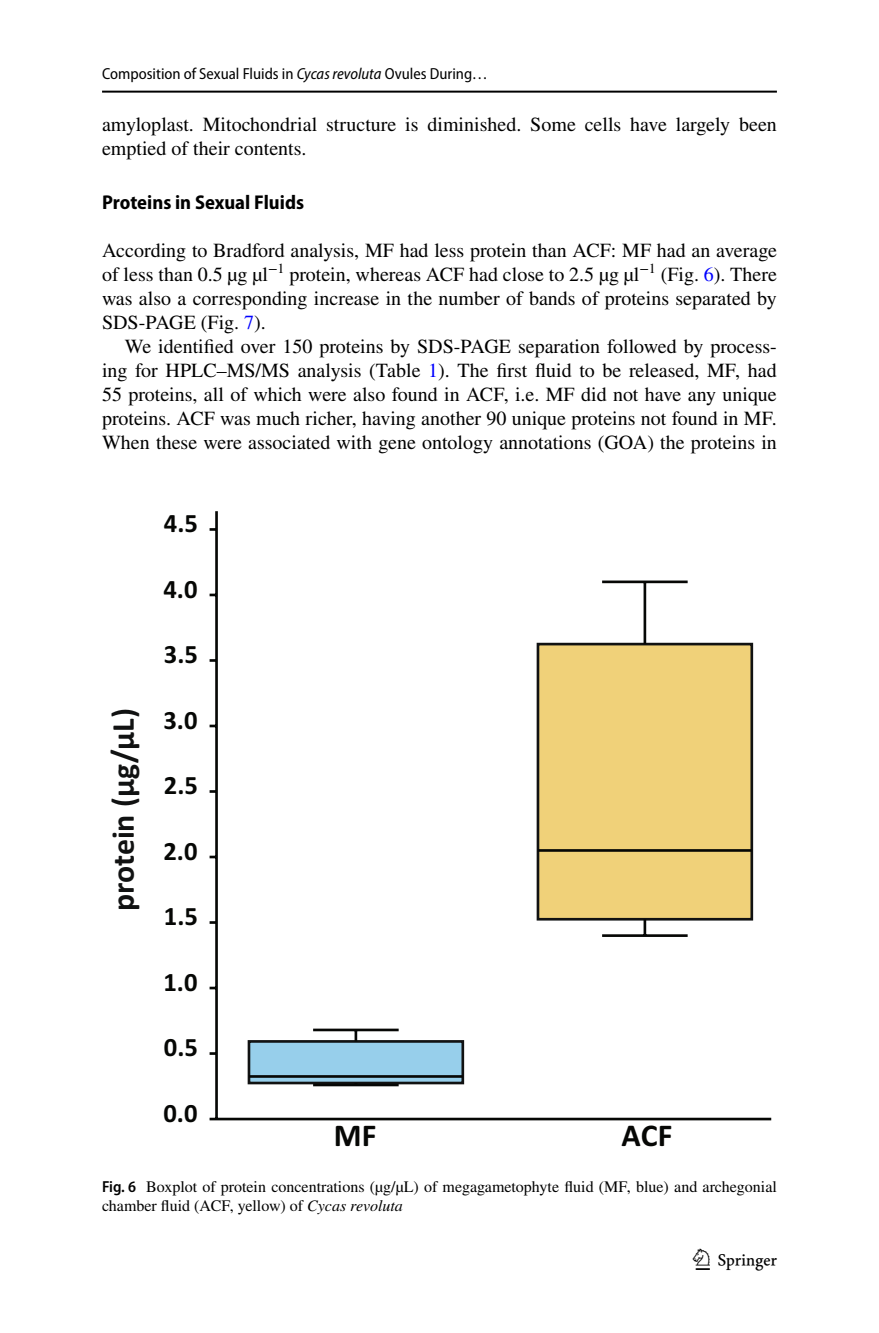
<style>
.page{position:relative;width:879px;height:1333px;background:#fff}
.page>*{position:absolute;margin:0;border:0;box-sizing:border-box;transform-origin:0 0}
.t1{font:31.8px "Calibri Bold 2";color:#111212}
.t2{font:31.8px "Calibri Bold 2";color:#060705}
.t3{font:30px "Springnew Regular 3";color:#000}
.t4{font:26.6px "Calibri Bold 2";color:#060705}
.t5{font:20px/24px "STIX";color:#000;text-align:justify}
.t6{font:700 semi-condensed 20px "Myriad Pro";color:#000}
.t7{font:16px/19px "STIX";color:#000}
.t8{font:16px "Myriad Pro Semi Cn 3";color:#000}
.s1{font-family:"Myriad Pro";font-style:italic;font-stretch:semi-condensed}
.s2{color:#00f}
.s3{font-family:"Myriad Pro";font-weight:600;font-stretch:semi-condensed}
.s4{font-style:italic}
</style>
<div class="page">
<hr style="left:102px;top:91px;width:675px;height:2px;background:#000">
<div style="left:248px;top:1040px;width:216px;height:44px;background:#97cfeb;border:3px solid #111212"></div>
<div style="left:536px;top:642px;width:217px;height:278px;background:#f0d179;border:3px solid #111212"></div>
<hr style="left:313px;top:1083px;width:86px;height:3px;background:#060705">
<hr style="left:313px;top:1028px;width:86px;height:3px;background:#060705">
<hr style="left:249px;top:1075px;width:214px;height:2px;background:#060705">
<svg style="left:354px;top:1031px;width:3px;height:10px"></svg>
<hr style="left:602px;top:934px;width:85px;height:2px;background:#060705">
<hr style="left:602px;top:580px;width:85px;height:3px;background:#060705">
<hr style="left:538px;top:849px;width:214px;height:2px;background:#060705">
<hr style="left:643px;top:582px;width:3px;height:62px;background:#060705">
<hr style="left:643px;top:919px;width:3px;height:16px;background:#060705">
<hr style="left:215px;top:511px;width:3px;height:607px;background:#060705">
<hr style="left:216px;top:1117px;width:555px;height:3px;background:#060705">
<svg style="left:210px;top:1117px;width:6px;height:3px"></svg>
<svg style="left:210px;top:986px;width:5px;height:3px"></svg>
<svg style="left:210px;top:855px;width:5px;height:3px"></svg>
<svg style="left:210px;top:724px;width:5px;height:3px"></svg>
<svg style="left:210px;top:593px;width:5px;height:3px"></svg>
<svg style="left:210px;top:528px;width:5px;height:3px"></svg>
<p class="t8" style="left:102px;top:65px;width:387px">Composition of Sexual Fluids in <span class="s1">Cycas revoluta</span> Ovules During…</p>
<p class="t5" style="left:102px;top:114px;width:676px">amyloplast. Mitochondrial structure is diminished. Some cells have largely been emptied of their contents.</p>
<p class="t6" style="left:102px;top:191px;width:203px">Proteins in Sexual Fluids</p>
<p class="t5" style="left:102px;top:240px;width:676px">According to Bradford analysis, MF had less protein than ACF: MF had an average of less than 0.5 µg µl<sup>−1</sup> protein, whereas ACF had close to 2.5 µg µl<sup>−1</sup> (Fig. <span class="s2">6</span>). There was also a corresponding increase in the number of bands of proteins separated by SDS-PAGE (Fig. <span class="s2">7</span>).</p>
<p class="t5" style="left:102px;top:336px;width:676px;text-indent:23px">We identified over 150 proteins by SDS-PAGE separation followed by process‑ ing for HPLC–MS/MS analysis (Table <span class="s2">1</span>). The first fluid to be released, MF, had 55 proteins, all of which were also found in ACF, i.e. MF did not have any unique proteins. ACF was much richer, having another 90 unique proteins not found in MF.<br>When these were associated with gene ontology annotations (GOA) the proteins in</p>
<h3 class="t4" style="left:164px;top:504px;width:36px">4.5</h3>
<h3 class="t4" style="left:163px;top:570px;width:36px">4.0</h3>
<h1 class="t1" style="left:101px;top:911px;width:205px;rotate:-90deg">protein (µg/µL)</h1>
<h3 class="t4" style="left:164px;top:635px;width:36px">3.5</h3>
<h3 class="t4" style="left:163px;top:701px;width:36px">3.0</h3>
<h3 class="t4" style="left:164px;top:766px;width:36px">2.5</h3>
<h3 class="t4" style="left:163px;top:832px;width:36px">2.0</h3>
<h3 class="t4" style="left:164px;top:897px;width:36px">1.5</h3>
<h3 class="t4" style="left:163px;top:963px;width:36px">1.0</h3>
<h3 class="t4" style="left:164px;top:1028px;width:36px">0.5</h3>
<h3 class="t4" style="left:163px;top:1094px;width:36px">0.0</h3>
<h1 class="t2" style="left:334px;top:1113px;width:44px">MF</h1>
<h1 class="t2" style="left:621px;top:1113px;width:52px">ACF</h1>
<p class="t7" style="left:102px;top:1178px;width:676px"><span class="s3">Fig. 6</span> Boxplot of protein concentrations (µg/µL) of megagametophyte fluid (MF, blue) and archegonial chamber fluid (ACF, yellow) of <span class="s4">Cycas revoluta</span></p>
<h2 class="t3" style="left:696px;top:1248px;width:83px">1 3</h2>
</div>
